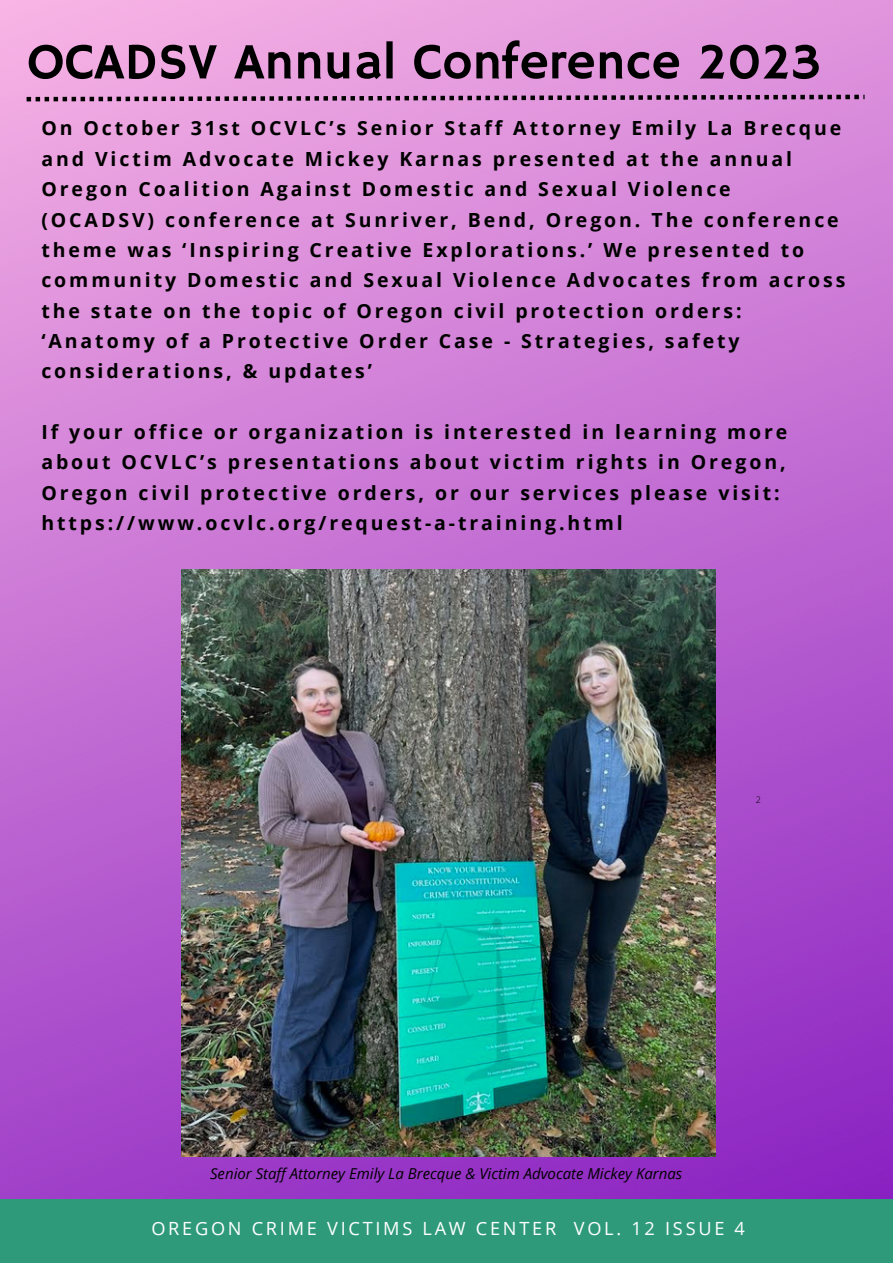
<style>
.page{position:relative;width:893px;height:1264px;background:#fff}
.page>*{position:absolute;margin:0;border:0;box-sizing:border-box;transform-origin:0 0}
.t1{font:51px "Hammersmith One";color:#000}
.t2{font:700 19.5px/30.3px "Open Sans";letter-spacing:.15em;color:#000}
.t3{font:18.15px "Open Sans";letter-spacing:.15em;color:#fff}
.t4{font:italic 15px "Open Sans";color:#000}
.t5{font:300 9px "Open Sans";color:#000}
</style>
<div class="page">
<img style="left:0;top:0;width:892px;height:1199px">
<div style="left:0;top:1199px;width:892px;height:63px;background:#2e9a7a"></div>
<svg style="left:27px;top:95px;width:837px;height:6px;background:#90618b"></svg>
<img style="left:181px;top:569px;width:534px;height:587px">
<p class="t1" style="left:27px;top:32px;width:795px">OCADSV Annual Conference 2023</p>
<p class="t2" style="left:41px;top:113px;width:805px">On October 31st OCVLC’s Senior Staff Attorney Emily La Brecque and Victim Advocate Mickey Karnas presented at the annual Oregon Coalition Against Domestic and Sexual Violence (OCADSV) conference at Sunriver, Bend, Oregon. The conference theme was ‘Inspiring Creative Explorations.’ We presented to community Domestic and Sexual Violence Advocates from across the state on the topic of Oregon civil protection orders: ‘Anatomy of a Protective Order Case - Strategies, safety considerations, &amp; updates’</p>
<p class="t2" style="left:41px;top:416px;width:747px">If your office or organization is interested in learning more about OCVLC’s presentations about victim rights in Oregon, Oregon civil protective orders, or our services please visit: https://www.ocvlc.org/request-a-training.html</p>
<p class="t5" style="left:657px;top:833px;width:7px">3</p>
<p class="t5" style="left:755px;top:793px;width:7px">2</p>
<p class="t4" style="left:210px;top:1162px;width:473px">Senior Staff Attorney Emily La Brecque &amp; Victim Advocate Mickey Karnas</p>
<p class="t3" style="left:151px;top:1215px;width:595px">OREGON CRIME VICTIMS LAW CENTER VOL. 12 ISSUE 4</p>
</div>
